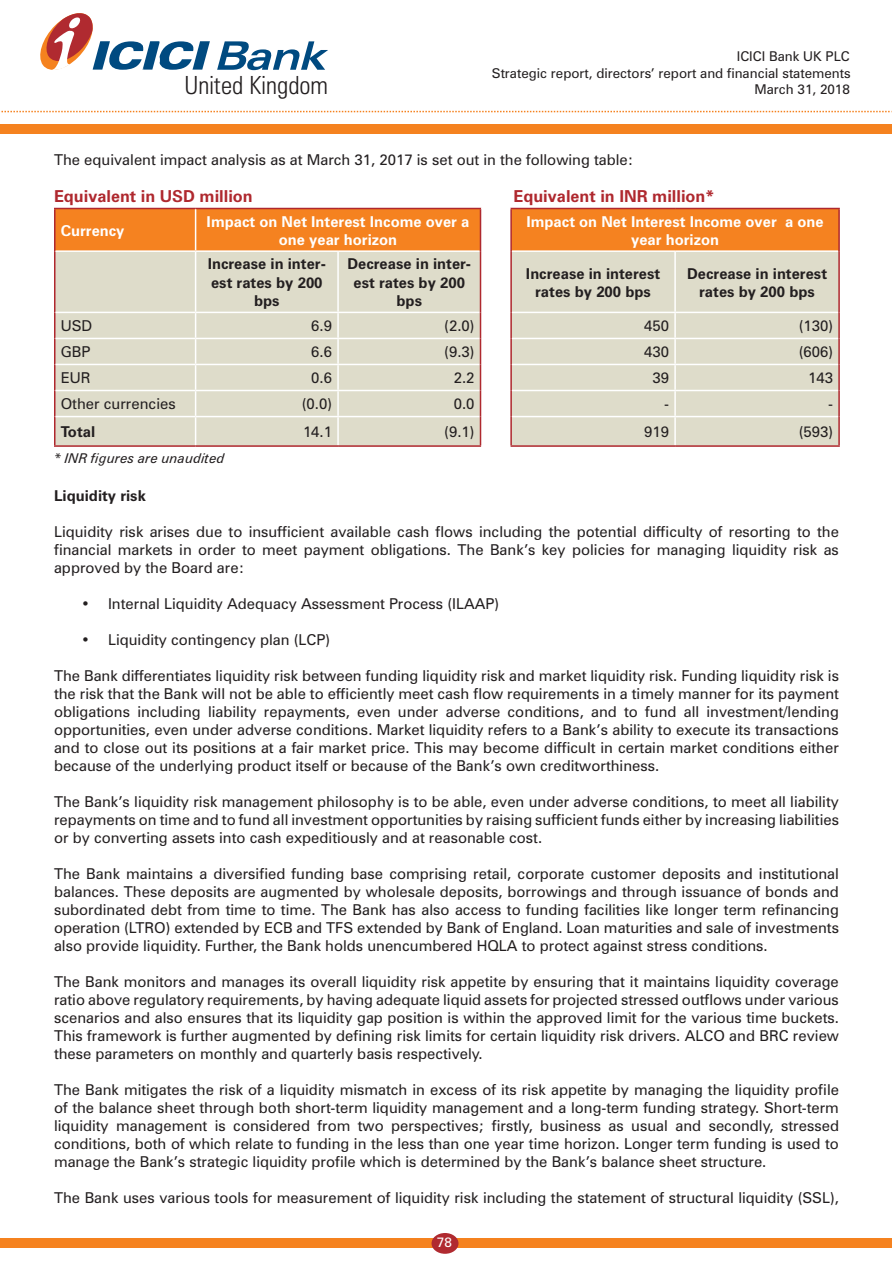
<style>
.page{position:relative;width:893px;height:1263px;background:#fff}
.page>*{position:absolute;margin:0;border:0;box-sizing:border-box;transform-origin:0 0}
.t1{font:300 condensed 25.05px "Zurich BT";color:#231f20}
.t2{font:700 16.5px "Zurich BT";color:#af282e}
.t3{font:15px/18px "Zurich BT";color:#231f20;text-align:justify}
.t4{font:700 15px/18.6px "Zurich BT";color:#231f20;text-align:center}
.t5{font:700 15px/18.6px "Zurich BT";color:#fff;text-align:center}
.t6{font:13.5px/16.2px "Zurich BT";color:#231f20;text-align:right}
.t7{font:italic 13.5px "Zurich BT";color:#231f20}
.t8{font:13.5px "Zurich BT";color:#fff}
</style>
<div class="page">
<div style="left:0;top:1239px;width:892px;height:9px;background:#f5821f"></div>
<div style="left:432px;top:1233px;width:26px;height:21px;background:#b02a30;border-radius:50%"></div>
<div style="left:0;top:125px;width:892px;height:9px;background:#f5821f"></div>
<svg style="left:1px;top:111px;width:889px;height:1px"></svg>
<svg style="left:40px;top:13px;width:288px;height:58px"></svg>
<hr style="left:54px;top:209px;width:2px;height:42px;background:#af282e">
<hr style="left:54px;top:251px;width:2px;height:61px;background:#af282e">
<hr style="left:54px;top:312px;width:2px;height:26px;background:#af282e">
<hr style="left:54px;top:338px;width:2px;height:26px;background:#af282e">
<hr style="left:54px;top:364px;width:2px;height:26px;background:#af282e">
<hr style="left:54px;top:390px;width:2px;height:27px;background:#af282e">
<hr style="left:54px;top:417px;width:2px;height:28px;background:#af282e">
<hr style="left:54px;top:208px;width:142px;height:1px;background:#af282e">
<hr style="left:675px;top:208px;width:165px;height:1px;background:#af282e">
<hr style="left:838px;top:209px;width:2px;height:42px;background:#af282e">
<hr style="left:838px;top:251px;width:2px;height:61px;background:#af282e">
<hr style="left:838px;top:312px;width:2px;height:26px;background:#af282e">
<hr style="left:838px;top:338px;width:2px;height:26px;background:#af282e">
<hr style="left:838px;top:364px;width:2px;height:26px;background:#af282e">
<hr style="left:838px;top:390px;width:2px;height:27px;background:#af282e">
<hr style="left:838px;top:417px;width:2px;height:28px;background:#af282e">
<hr style="left:54px;top:445px;width:142px;height:2px;background:#af282e">
<hr style="left:196px;top:445px;width:142px;height:2px;background:#af282e">
<hr style="left:338px;top:445px;width:143px;height:2px;background:#af282e">
<hr style="left:510px;top:445px;width:165px;height:2px;background:#af282e">
<hr style="left:675px;top:445px;width:165px;height:2px;background:#af282e">
<svg style="left:55px;top:208px;width:784px;height:238px;background:#e2ccad"></svg>
<hr style="left:510px;top:209px;width:2px;height:42px;background:#af282e">
<hr style="left:510px;top:251px;width:2px;height:61px;background:#af282e">
<hr style="left:510px;top:312px;width:2px;height:26px;background:#af282e">
<hr style="left:510px;top:338px;width:2px;height:26px;background:#af282e">
<hr style="left:510px;top:364px;width:2px;height:26px;background:#af282e">
<hr style="left:510px;top:390px;width:2px;height:27px;background:#af282e">
<hr style="left:510px;top:417px;width:2px;height:28px;background:#af282e">
<p class="t6" style="left:492px;top:48px;width:360px">ICICI Bank UK PLC<br>Strategic report, directors’ report and financial statements</p>
<h1 class="t1" style="left:185px;top:70px;width:145px">United Kingdom</h1>
<p class="t6" style="left:754px;top:81px;width:97px">March 31, 2018</p>
<p class="t3" style="left:54px;top:150px;width:581px">The equivalent impact analysis as at March 31, 2017 is set out in the following table:</p>
<p class="t2" style="left:54px;top:186px;width:200px">Equivalent in USD million</p>
<p class="t2" style="left:513px;top:186px;width:202px">Equivalent in INR million*</p>
<p class="t5" style="left:61px;top:221px;width:65px">Currency</p>
<p class="t5" style="left:207px;top:212px;width:264px">Impact on Net Interest Income over a one year horizon</p>
<p class="t5" style="left:526px;top:212px;width:299px">Impact on Net Interest Income over a one year horizon</p>
<p class="t4" style="left:208px;top:254px;width:120px">Increase in inter&shy;est rates by 200 bps</p>
<p class="t4" style="left:347px;top:254px;width:125px">Decrease in inter&shy;est rates by 200 bps</p>
<p class="t4" style="left:526px;top:264px;width:136px">Increase in interest rates by 200 bps</p>
<p class="t4" style="left:687px;top:264px;width:141px">Decrease in interest rates by 200 bps</p>
<p class="t3" style="left:61px;top:317px;width:33px">USD</p>
<p class="t3" style="left:311px;top:317px;width:22px">6.9</p>
<p class="t3" style="left:444px;top:317px;width:32px">(2.0)</p>
<p class="t3" style="left:644px;top:317px;width:26px">450</p>
<p class="t3" style="left:799px;top:317px;width:36px">(130)</p>
<p class="t3" style="left:61px;top:343px;width:31px">GBP</p>
<p class="t3" style="left:311px;top:343px;width:22px">6.6</p>
<p class="t3" style="left:444px;top:343px;width:32px">(9.3)</p>
<p class="t3" style="left:644px;top:343px;width:26px">430</p>
<p class="t3" style="left:799px;top:343px;width:36px">(606)</p>
<p class="t3" style="left:61px;top:369px;width:31px">EUR</p>
<p class="t3" style="left:311px;top:369px;width:22px">0.6</p>
<p class="t3" style="left:454px;top:369px;width:22px">2.2</p>
<p class="t3" style="left:652px;top:369px;width:18px">39</p>
<p class="t3" style="left:808px;top:369px;width:26px">143</p>
<p class="t3" style="left:61px;top:395px;width:116px">Other currencies</p>
<p class="t3" style="left:302px;top:395px;width:32px">(0.0)</p>
<p class="t3" style="left:454px;top:395px;width:22px">0.0</p>
<p class="t3" style="left:664px;top:395px;width:6px">-</p>
<p class="t3" style="left:828px;top:395px;width:6px">-</p>
<p class="t4" style="left:61px;top:423px;width:36px">Total</p>
<p class="t3" style="left:303px;top:423px;width:31px">14.1</p>
<p class="t3" style="left:444px;top:423px;width:32px">(9.1)</p>
<p class="t3" style="left:644px;top:423px;width:26px">919</p>
<p class="t3" style="left:799px;top:423px;width:36px">(593)</p>
<p class="t7" style="left:54px;top:450px;width:172px">* INR figures are unaudited</p>
<p class="t4" style="left:54px;top:486px;width:93px">Liquidity risk</p>
<p class="t3" style="left:54px;top:523px;width:786px">Liquidity risk arises due to insufficient available cash flows including the potential difficulty of resorting to the financial markets in order to meet payment obligations. The Bank’s key policies for managing liquidity risk as approved by the Board are:</p>
<p class="t3" style="left:81px;top:595px;width:420px">• Internal Liquidity Adequacy Assessment Process (ILAAP)</p>
<p class="t3" style="left:81px;top:631px;width:251px">• Liquidity contingency plan (LCP)</p>
<p class="t3" style="left:54px;top:667px;width:786px">The Bank differentiates liquidity risk between funding liquidity risk and market liquidity risk. Funding liquidity risk is the risk that the Bank will not be able to efficiently meet cash flow requirements in a timely manner for its payment obligations including liability repayments, even under adverse conditions, and to fund all investment/lending opportunities, even under adverse conditions. Market liquidity refers to a Bank’s ability to execute its transactions and to close out its positions at a fair market price. This may become difficult in certain market conditions either because of the underlying product itself or because of the Bank’s own creditworthiness.</p>
<p class="t3" style="left:54px;top:793px;width:786px">The Bank’s liquidity risk management philosophy is to be able, even under adverse conditions, to meet all liability repayments on time and to fund all investment opportunities by raising sufficient funds either by increasing liabilities or by converting assets into cash expeditiously and at reasonable cost.</p>
<p class="t3" style="left:54px;top:865px;width:786px">The Bank maintains a diversified funding base comprising retail, corporate customer deposits and institutional balances. These deposits are augmented by wholesale deposits, borrowings and through issuance of bonds and subordinated debt from time to time. The Bank has also access to funding facilities like longer term refinancing operation (LTRO) extended by ECB and TFS extended by Bank of England. Loan maturities and sale of investments also provide liquidity. Further, the Bank holds unencumbered HQLA to protect against stress conditions.</p>
<p class="t3" style="left:54px;top:973px;width:787px">The Bank monitors and manages its overall liquidity risk appetite by ensuring that it maintains liquidity coverage ratio above regulatory requirements, by having adequate liquid assets for projected stressed outflows under various scenarios and also ensures that its liquidity gap position is within the approved limit for the various time buckets.<br>This framework is further augmented by defining risk limits for certain liquidity risk drivers. ALCO and BRC review these parameters on monthly and quarterly basis respectively.</p>
<p class="t3" style="left:54px;top:1081px;width:786px">The Bank mitigates the risk of a liquidity mismatch in excess of its risk appetite by managing the liquidity profile of the balance sheet through both short-term liquidity management and a long-term funding strategy. Short-term liquidity management is considered from two perspectives; firstly, business as usual and secondly, stressed conditions, both of which relate to funding in the less than one year time horizon. Longer term funding is used to manage the Bank’s strategic liquidity profile which is determined by the Bank’s balance sheet structure.</p>
<p class="t3" style="left:54px;top:1189px;width:786px">The Bank uses various tools for measurement of liquidity risk including the statement of structural liquidity (SSL),</p>
<p class="t8" style="left:437px;top:1233px;width:16px">78</p>
</div>
